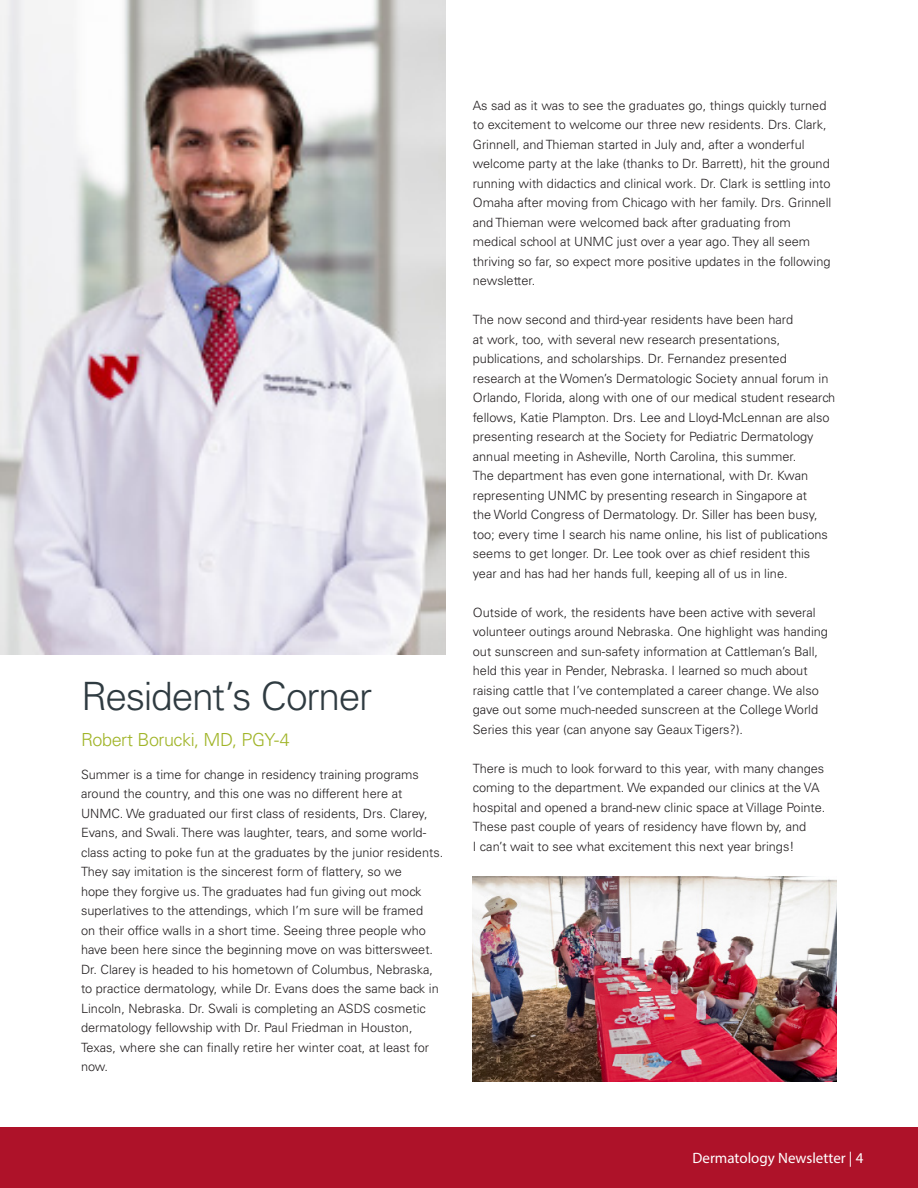
<style>
.page{position:relative;width:918px;height:1188px;background:#fff}
.page>*{position:absolute;margin:0;border:0;box-sizing:border-box;transform-origin:0 0}
.Large_Headline{font:300 39px "Univers LT Std";letter-spacing:-.035em;color:#2f3b41}
.Story_Intro{font:300 18px "Univers LT Std";letter-spacing:-.025em;color:#a0b427}
.t1{font:15px "Myriad Pro";color:#fff}
.Body_Copy_Main{font:300 12.75px/19.5px "Univers LT Std";color:#231f20}
</style>
<div class="page">
<img style="left:0;top:0;width:446px;height:654px">
<div style="left:0;top:1127px;width:918px;height:61px;background:#ae1229"></div>
<img style="left:473px;top:877px;width:364px;height:204px">
<p class="Large_Headline" style="left:81px;top:672px;width:293px">Resident’s Corner</p>
<p class="Story_Intro" style="left:81px;top:728px;width:210px">Robert Borucki, MD, PGY-4</p>
<p class="Body_Copy_Main" style="left:81px;top:764px;width:364px">Summer is a time for change in residency training programs around the country, and this one was no different here at UNMC. We graduated our first class of residents, Drs. Clarey, Evans, and Swali. There was laughter, tears, and some world&shy;class acting to poke fun at the graduates by the junior residents.<br>They say imitation is the sincerest form of flattery, so we<br>hope they forgive us. The graduates had fun giving out mock superlatives to the attendings, which I’m sure will be framed<br>on their office walls in a short time. Seeing three people who have been here since the beginning move on was bittersweet.<br>Dr. Clarey is headed to his hometown of Columbus, Nebraska, to practice dermatology, while Dr. Evans does the same back in Lincoln, Nebraska. Dr. Swali is completing an ASDS cosmetic dermatology fellowship with Dr. Paul Friedman in Houston, Texas, where she can finally retire her winter coat, at least for now.</p>
<p class="Body_Copy_Main" style="left:473px;top:95px;width:360px">As sad as it was to see the graduates go, things quickly turned to excitement to welcome our three new residents. Drs. Clark, Grinnell, and Thieman started in July and, after a wonderful welcome party at the lake (thanks to Dr. Barrett), hit the ground running with didactics and clinical work. Dr. Clark is settling into Omaha after moving from Chicago with her family. Drs. Grinnell and Thieman were welcomed back after graduating from medical school at UNMC just over a year ago. They all seem thriving so far, so expect more positive updates in the following newsletter.</p>
<p class="Body_Copy_Main" style="left:473px;top:310px;width:364px">The now second and third-year residents have been hard<br>at work, too, with several new research presentations, publications, and scholarships. Dr. Fernandez presented research at the Women’s Dermatologic Society annual forum in Orlando, Florida, along with one of our medical student research fellows, Katie Plampton. Drs. Lee and Lloyd-McLennan are also presenting research at the Society for Pediatric Dermatology annual meeting in Asheville, North Carolina, this summer.<br>The department has even gone international, with Dr. Kwan representing UNMC by presenting research in Singapore at<br>the World Congress of Dermatology. Dr. Siller has been busy, too; every time I search his name online, his list of publications seems to get longer. Dr. Lee took over as chief resident this year and has had her hands full, keeping all of us in line.</p>
<p class="Body_Copy_Main" style="left:473px;top:602px;width:357px">Outside of work, the residents have been active with several volunteer outings around Nebraska. One highlight was handing out sunscreen and sun-safety information at Cattleman’s Ball, held this year in Pender, Nebraska. I learned so much about raising cattle that I’ve contemplated a career change. We also gave out some much-needed sunscreen at the College World Series this year (can anyone say Geaux Tigers?).</p>
<p class="Body_Copy_Main" style="left:473px;top:758px;width:354px">There is much to look forward to this year, with many changes coming to the department. We expanded our clinics at the VA hospital and opened a brand-new clinic space at Village Pointe.<br>These past couple of years of residency have flown by, and<br>I can’t wait to see what excitement this next year brings!</p>
<p class="t1" style="left:692px;top:1149px;width:172px">Dermatology Newsletter | 4</p>
</div>
